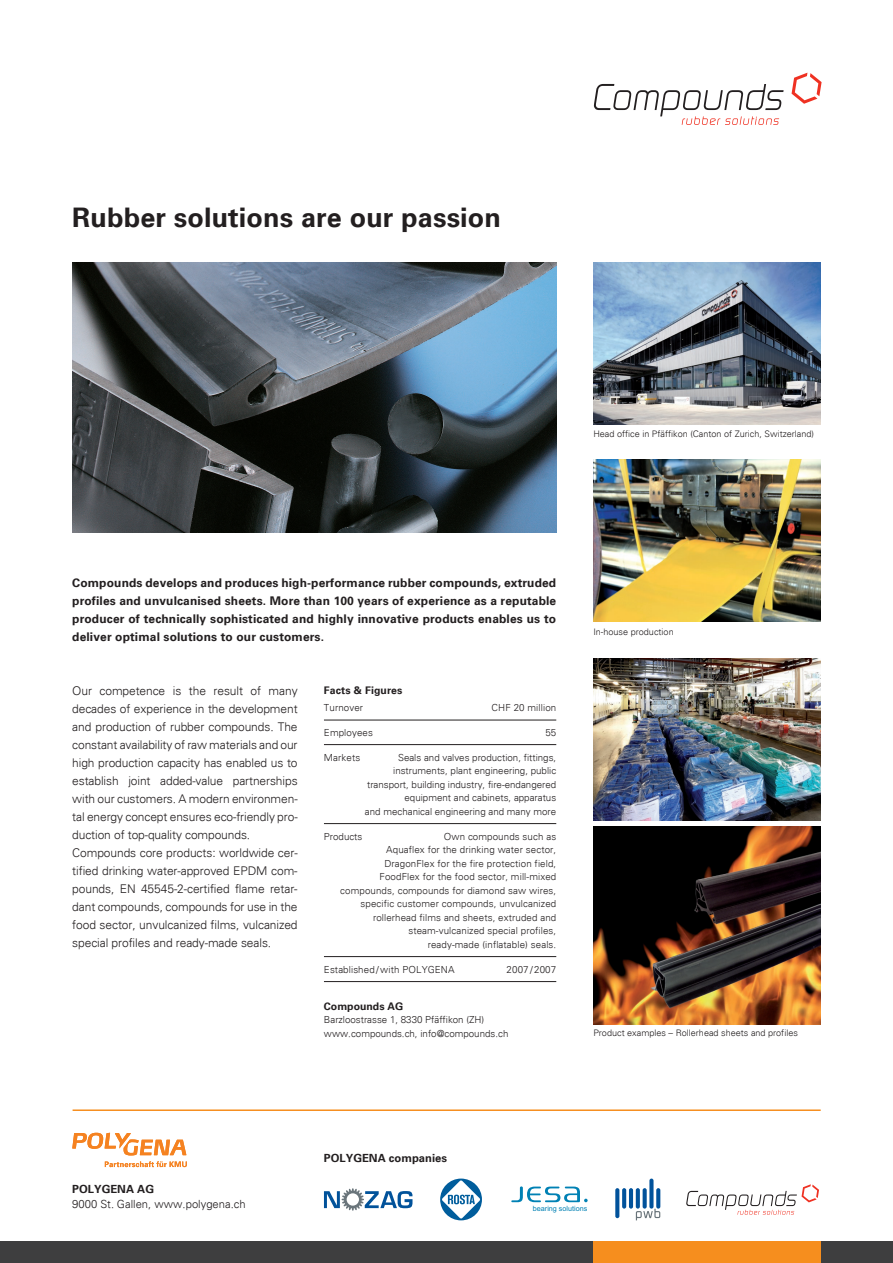
<style>
.page{position:relative;width:893px;height:1263px;background:#fff}
.page>*{position:absolute;margin:0;border:0;box-sizing:border-box;transform-origin:0 0}
.t1{font:700 27px "Univers 65";letter-spacing:.005em;color:#231f20}
.t2{font:300 12px/18px "Univers 45";letter-spacing:-.01em;color:#231f20}
.t3{font:700 12px/18px "Univers 65";letter-spacing:.01em;color:#231f20;text-align:justify}
.t4{font:300 11.25px "Univers 45";color:#231f20}
.t5{font:700 11.25px "Univers 65";color:#231f20}
.t6{font:700 10.5px "Univers 65";letter-spacing:.01em;color:#231f20}
.t7{font:300 9.75px/13.5px "Univers 45";letter-spacing:.01em;color:#231f20;text-align:right}
.t8{font:300 9px "Univers 45";color:#231f20}
.t9{font:7.2px "Arial";color:#0081b4}
</style>
<div class="page">
<hr style="left:324px;top:720px;width:232px;height:1px;background:#231f20">
<hr style="left:324px;top:744px;width:232px;height:1px;background:#231f20">
<hr style="left:324px;top:823px;width:232px;height:1px;background:#231f20">
<hr style="left:324px;top:956px;width:232px;height:1px;background:#231f20">
<hr style="left:324px;top:981px;width:232px;height:1px;background:#231f20">
<svg style="left:791px;top:73px;width:31px;height:31px"></svg>
<svg style="left:594px;top:84px;width:190px;height:41px"></svg>
<img style="left:593px;top:263px;width:228px;height:162px">
<img style="left:593px;top:459px;width:228px;height:162px">
<img style="left:593px;top:826px;width:228px;height:198px">
<img style="left:593px;top:659px;width:228px;height:162px">
<img style="left:72px;top:263px;width:484px;height:270px">
<div style="left:0;top:1242px;width:893px;height:21px;background:#3e3e3f"></div>
<div style="left:593px;top:1242px;width:227px;height:21px;background:#f68e1e"></div>
<hr style="left:73px;top:1109px;width:748px;height:2px;background:#f68e1e">
<svg style="left:72px;top:1133px;width:114px;height:22px"></svg>
<svg style="left:105px;top:1161px;width:82px;height:6px"></svg>
<svg style="left:324px;top:1188px;width:88px;height:23px"></svg>
<svg style="left:511px;top:1186px;width:77px;height:16px"></svg>
<svg style="left:615px;top:1188px;width:4px;height:30px"></svg>
<svg style="left:622px;top:1188px;width:4px;height:20px"></svg>
<hr style="left:629px;top:1188px;width:4px;height:20px;background:#01529b;border-radius:2px">
<svg style="left:649px;top:1178px;width:4px;height:30px"></svg>
<svg style="left:636px;top:1188px;width:24px;height:32px"></svg>
<svg style="left:440px;top:1178px;width:42px;height:42px"></svg>
<svg style="left:686px;top:1184px;width:133px;height:31px"></svg>
<h1 class="t1" style="left:72px;top:202px;width:430px">Rubber solutions are our passion</h1>
<p class="t8" style="left:593px;top:428px;width:222px">Head office in Pfäffikon (Canton of Zurich, Switzerland)</p>
<p class="t3" style="left:72px;top:574px;width:485px">Compounds develops and produces high-performance rubber compounds, extruded profiles and unvulcanised sheets. More than 100 years of experience as a reputable producer of technically sophisticated and highly innovative products enables us to deliver optimal solutions to our customers.</p>
<p class="t2" style="left:72px;top:682px;width:227px">Our competence is the result of many decades of experience in the development and production of rubber compounds. The constant availability of raw materials and our high production capacity has enabled us to establish joint added-value partnerships with our customers. A modern environmen&shy;tal energy concept ensures eco-friendly pro&shy;duction of top-quality compounds.<br>Compounds core products: worldwide cer&shy;tified drinking water-approved EPDM com&shy;pounds, EN 45545-2-certified flame retar&shy;dant compounds, compounds for use in the food sector, unvulcanized films, vulcanized special profiles and ready-made seals.</p>
<p class="t6" style="left:324px;top:684px;width:80px">Facts &amp; Figures</p>
<p class="t7" style="left:324px;top:701px;width:41px">Turnover</p>
<p class="t7" style="left:492px;top:701px;width:66px">CHF 20 million</p>
<p class="t7" style="left:324px;top:726px;width:51px">Employees</p>
<p class="t7" style="left:545px;top:726px;width:12px">55</p>
<p class="t7" style="left:324px;top:751px;width:38px">Markets</p>
<p class="t7" style="left:365px;top:751px;width:193px">Seals and valves production, fittings, instruments, plant engineering, public transport, building industry, fire-endangered equipment and cabinets, apparatus<br>and mechanical engineering and many more</p>
<p class="t7" style="left:324px;top:830px;width:40px">Products</p>
<p class="t7" style="left:340px;top:830px;width:217px">Own compounds such as<br>Aquaflex for the drinking water sector, DragonFlex for the fire protection field,<br>FoodFlex for the food sector, mill-mixed compounds, compounds for diamond saw wires, specific customer compounds, unvulcanized rollerhead films and sheets, extruded and steam-vulcanized special profiles,<br>ready-made (inflatable) seals.</p>
<p class="t7" style="left:324px;top:963px;width:132px">Established / with POLYGENA</p>
<p class="t7" style="left:507px;top:963px;width:51px">2007 / 2007</p>
<p class="t6" style="left:324px;top:1000px;width:81px">Compounds AG</p>
<p class="t7" style="left:324px;top:1013px;width:186px;text-align:left">Barzloostrasse 1, 8330 Pfäffikon (ZH) www.compounds.ch, info@compounds.ch</p>
<p class="t8" style="left:593px;top:626px;width:82px">In-house production</p>
<p class="t8" style="left:593px;top:1028px;width:206px">Product examples – Rollerhead sheets and profiles</p>
<p class="t5" style="left:324px;top:1152px;width:125px">POLYGENA companies</p>
<p class="t5" style="left:72px;top:1182px;width:83px">POLYGENA AG</p>
<p class="t4" style="left:72px;top:1197px;width:175px">9000 St. Gallen, www.polygena.ch</p>
<p class="t9" style="left:533px;top:1203px;width:56px">bearing solutions</p>
</div>
